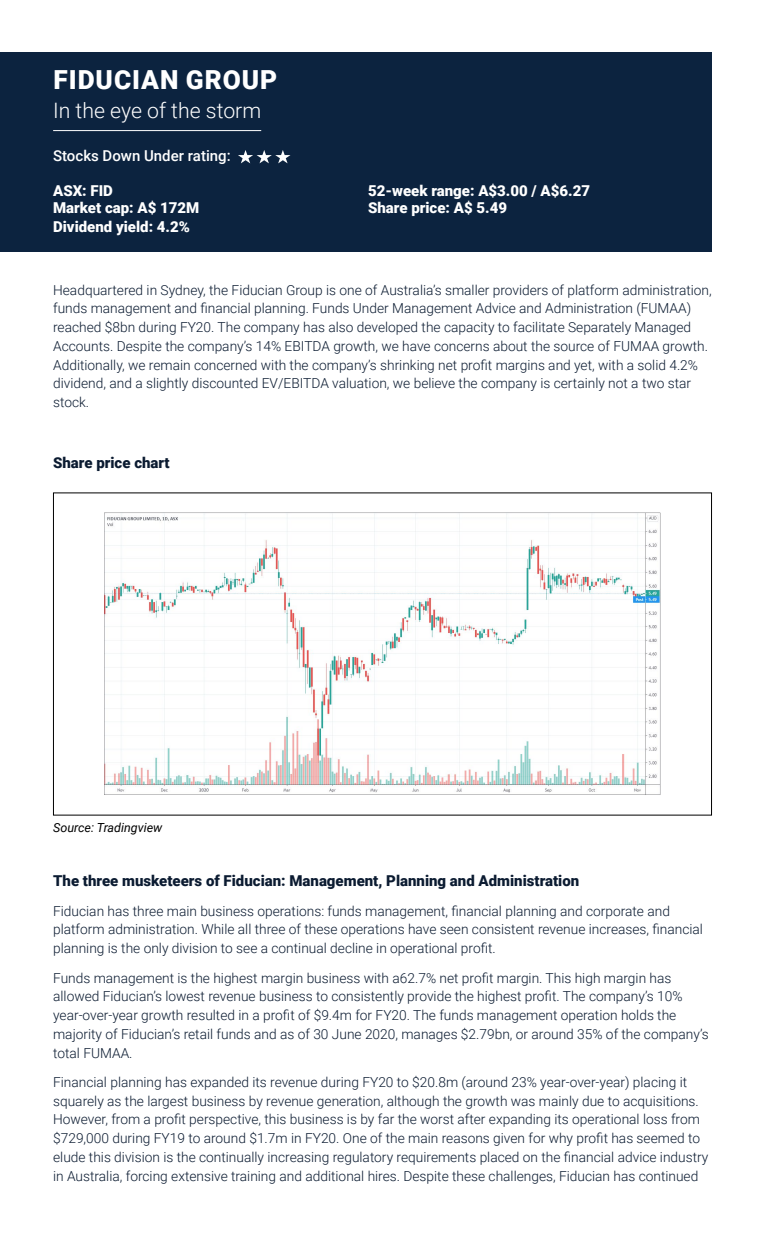
<style>
.page{position:relative;width:765px;height:1260px;background:#fff}
.page>*{position:absolute;margin:0;border:0;box-sizing:border-box;transform-origin:0 0}
.t1{font:900 26.25px "Roboto";letter-spacing:.035em;color:#fff}
.t2{font:300 21.25px "Roboto";color:#fff}
.t3{font:900 15px "Roboto";color:#fff}
.t4{font:900 15px "Roboto";color:#0b1b31}
.t5{font:500 15px "Roboto";color:#fff}
.t6{font:300 13.75px/18.8px "Roboto";color:#0b1b31}
.t7{font:italic 12.5px "Roboto";color:#000}
</style>
<div class="page">
<div style="left:0;top:52px;width:712px;height:200px;background:#0c233f"></div>
<hr style="left:53px;top:130px;width:208px;height:1px;background:#fff">
<img style="left:105px;top:512px;width:555px;height:283px">
<svg style="left:238px;top:150px;width:52px;height:13px"></svg>
<h1 class="t1" style="left:54px;top:62px;width:225px">FIDUCIAN GROUP</h1>
<h2 class="t2" style="left:53px;top:96px;width:210px">In the eye of the storm</h2>
<p class="t5" style="left:53px;top:145px;width:179px">Stocks Down Under rating:</p>
<p class="t3" style="left:53px;top:180px;width:61px">ASX: FID</p>
<p class="t3" style="left:368px;top:180px;width:223px">52-week range: A$3.00 / A$6.27</p>
<p class="t3" style="left:53px;top:197px;width:148px">Market cap: A$ 172M</p>
<p class="t3" style="left:368px;top:197px;width:140px">Share price: A$ 5.49</p>
<p class="t3" style="left:53px;top:216px;width:138px">Dividend yield: 4.2%</p>
<p class="t6" style="left:53px;top:280px;width:660px">Headquartered in Sydney, the Fiducian Group is one of Australia’s smaller providers of platform administration, funds management and financial planning. Funds Under Management Advice and Administration (FUMAA) reached $8bn during FY20. The company has also developed the capacity to facilitate Separately Managed Accounts. Despite the company’s 14% EBITDA growth, we have concerns about the source of FUMAA growth.<br>Additionally, we remain concerned with the company’s shrinking net profit margins and yet, with a solid 4.2% dividend, and a slightly discounted EV/EBITDA valuation, we believe the company is certainly not a two star stock.</p>
<p class="t4" style="left:53px;top:453px;width:118px">Share price chart</p>
<p class="t7" style="left:53px;top:819px;width:111px">Source: Tradingview</p>
<p class="t4" style="left:53px;top:870px;width:528px">The three musketeers of Fiducian: Management, Planning and Administration</p>
<p class="t6" style="left:53px;top:901px;width:651px">Fiducian has three main business operations: funds management, financial planning and corporate and platform administration. While all three of these operations have seen consistent revenue increases, financial planning is the only division to see a continual decline in operational profit.</p>
<p class="t6" style="left:53px;top:968px;width:657px">Funds management is the highest margin business with a62.7% net profit margin. This high margin has allowed Fiducian’s lowest revenue business to consistently provide the highest profit. The company’s 10% year-over-year growth resulted in a profit of $9.4m for FY20. The funds management operation holds the majority of Fiducian’s retail funds and as of 30 June 2020, manages $2.79bn, or around 35% of the company’s total FUMAA.</p>
<p class="t6" style="left:53px;top:1072px;width:657px">Financial planning has expanded its revenue during FY20 to $20.8m (around 23% year-over-year) placing it squarely as the largest business by revenue generation, although the growth was mainly due to acquisitions.<br>However, from a profit perspective, this business is by far the worst after expanding its operational loss from $729,000 during FY19 to around $1.7m in FY20. One of the main reasons given for why profit has seemed to elude this division is the continually increasing regulatory requirements placed on the financial advice industry in Australia, forcing extensive training and additional hires. Despite these challenges, Fiducian has continued</p>
</div>
